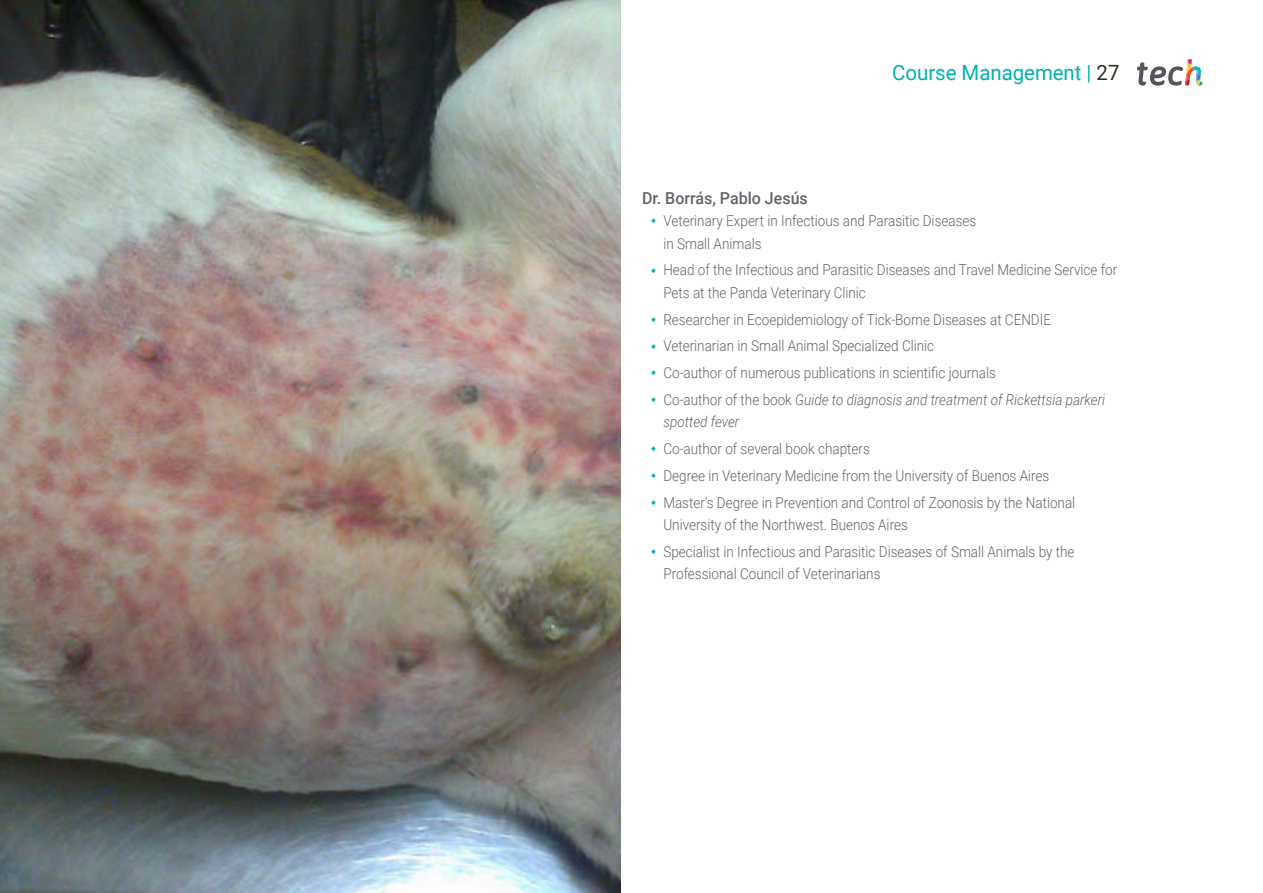
<style>
.page{position:relative;width:1263px;height:893px;background:#fff}
.page>*{position:absolute;margin:0;border:0;box-sizing:border-box;transform-origin:0 0}
.t1{font:21px "Roboto";color:#00b2af}
.t2{font:500 16.5px "Roboto";color:#61646a}
.t3{font:300 15px/26.7px "Roboto";color:#61646a;scale:.9 1}
.t4{font:italic 300 15px "Roboto";color:#61646a;scale:.9 1}
.s1{color:#312e20}
.s2{font-style:italic}
</style>
<div class="page">
<svg style="left:1137px;top:59px;width:65px;height:27px"></svg>
<img style="left:0;top:0;width:621px;height:893px">
<h1 class="t1" style="left:892px;top:57px;width:229px">Course Management | <span class="s1">27</span></h1>
<p class="t2" style="left:642px;top:186px;width:167px">Dr. Borrás, Pablo Jesús</p>
<p class="t3" style="left:663px;top:209px;width:349px;line-height:22.5px">Veterinary Expert in Infectious and Parasitic Diseases in Small Animals</p>
<p class="t3" style="left:663px;top:258px;width:506px;line-height:22.5px">Head of the Infectious and Parasitic Diseases and Travel Medicine Service for<br>Pets at the Panda Veterinary Clinic</p>
<p class="t3" style="left:663px;top:305px;width:492px">Researcher in Ecoepidemiology of Tick-Borne Diseases at CENDIE Veterinarian in Small Animal Specialized Clinic<br>Co-author of numerous publications in scientific journals<br>Co-author of the book <span class="s2">Guide to diagnosis and treatment of Rickettsia parkeri</span></p>
<p class="t4" style="left:663px;top:412px;width:86px">spotted fever</p>
<p class="t3" style="left:663px;top:435px;width:459px">Co-author of several book chapters<br>Degree in Veterinary Medicine from the University of Buenos Aires<br>Master’s Degree in Prevention and Control of Zoonosis by the National</p>
<p class="t3" style="left:663px;top:511px;width:458px">University of the Northwest. Buenos Aires<br>Specialist in Infectious and Parasitic Diseases of Small Animals by the</p>
<p class="t3" style="left:663px;top:560px;width:243px">Professional Council of Veterinarians</p>
</div>
